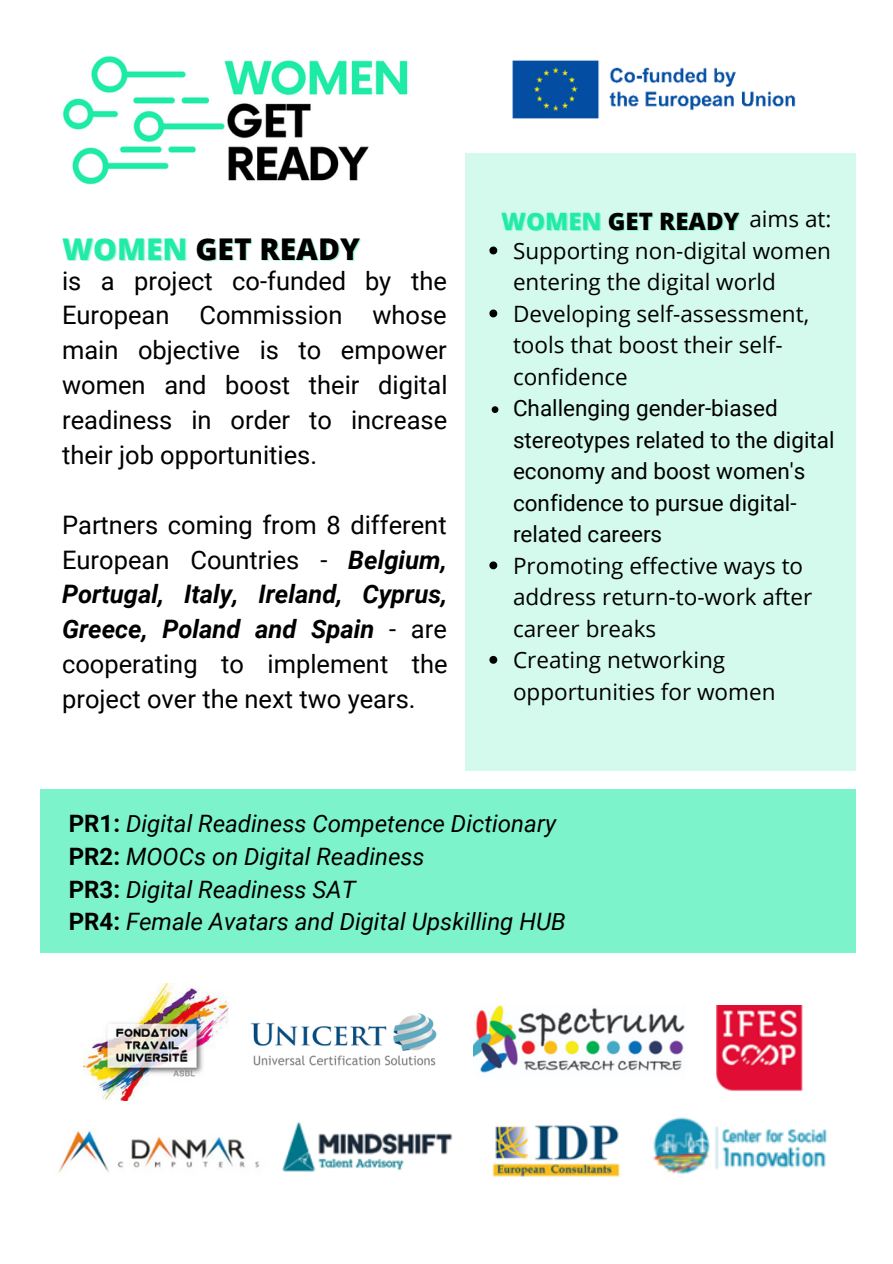
<style>
.page{position:relative;width:893px;height:1264px;background:#fff}
.page>*{position:absolute;margin:0;border:0;box-sizing:border-box;transform-origin:0 0}
.t1{font:800 30px "Open Sans";color:#000}
.t2{font:25.5px/34.8px "Roboto";color:#000;text-align:justify}
.t3{font:italic 24px/32.5px "Roboto";color:#000}
.t4{font:800 24px "Open Sans";color:#000}
.t5{font:22.5px/31.5px "Open Sans";color:#000}
.t6{font:22.5px/31.5px "Roboto";color:#000}
.s1{color:#22eba7}
.s2{font-weight:700;font-style:italic}
.s3{font-weight:400;font-size:22.5px}
.s4{font-weight:700;font-style:normal}
</style>
<div class="page">
<img style="left:59px;top:1131px;width:200px;height:41px">
<img style="left:282px;top:1122px;width:171px;height:50px">
<img style="left:492px;top:1125px;width:128px;height:52px">
<img style="left:473px;top:1005px;width:211px;height:68px">
<img style="left:653px;top:1117px;width:174px;height:57px">
<img style="left:250px;top:1013px;width:187px;height:53px">
<img style="left:83px;top:983px;width:145px;height:117px">
<img style="left:716px;top:1005px;width:87px;height:86px">
<img style="left:63px;top:56px;width:345px;height:129px">
<img style="left:512px;top:60px;width:284px;height:59px">
<div style="left:465px;top:153px;width:390px;height:617px;background:#d4faee"></div>
<svg style="left:489px;top:246px;width:8px;height:8px"></svg>
<svg style="left:489px;top:309px;width:8px;height:8px"></svg>
<svg style="left:491px;top:406px;width:7px;height:7px"></svg>
<svg style="left:489px;top:561px;width:8px;height:8px"></svg>
<svg style="left:489px;top:656px;width:8px;height:7px"></svg>
<div style="left:40px;top:790px;width:815px;height:163px;background:#7df3cb"></div>
<p class="t1" style="left:62px;top:228px;width:299px"><span class="s1">WOMEN</span> GET READY</p>
<p class="t2" style="left:62px;top:263px;width:387px">is a project co-funded by the European Commission whose main objective is to empower women and boost their digital readiness in order to increase their job opportunities.</p>
<p class="t2" style="left:62px;top:507px;width:387px">Partners coming from 8 different European Countries - <span class="s2">Belgium, Portugal, Italy, Ireland, Cyprus, Greece, Poland and Spain</span> - are cooperating to implement the project over the next two years.</p>
<p class="t4" style="left:501px;top:204px;width:332px"><span class="s1">WOMEN</span> GET READY <span class="s3">aims at:</span></p>
<p class="t5" style="left:513px;top:234px;width:319px">Supporting non-digital women entering the digital world<br>Developing self-assessment, tools that boost their self&shy;confidence</p>
<p class="t6" style="left:513px;top:393px;width:323px">Challenging gender-biased stereotypes related to the digital economy and boost women's confidence to pursue digital&shy;related careers</p>
<p class="t5" style="left:513px;top:549px;width:301px">Promoting effective ways to address return-to-work after career breaks<br>Creating networking opportunities for women</p>
<p class="t3" style="left:69px;top:807px;width:498px"><span class="s4">PR1:</span> Digital Readiness Competence Dictionary <span class="s4">PR2:</span> MOOCs on Digital Readiness<br><span class="s4">PR3:</span> Digital Readiness SAT<br><span class="s4">PR4:</span> Female Avatars and Digital Upskilling HUB</p>
</div>
